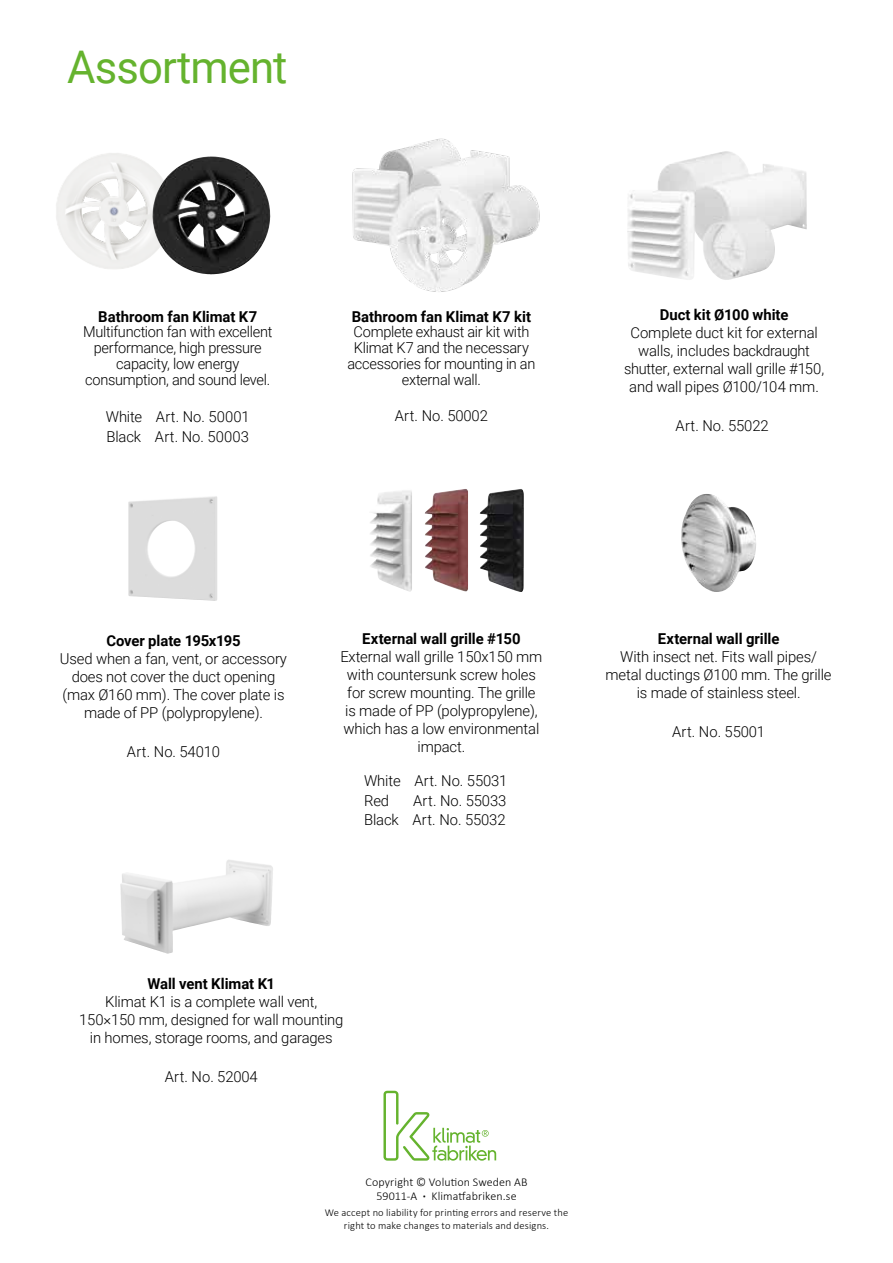
<style>
.page{position:relative;width:893px;height:1263px;background:#fff}
.page>*{position:absolute;margin:0;border:0;box-sizing:border-box;transform-origin:0 0}
.t1{font:45px "Roboto";letter-spacing:-.02em;color:#65b32e}
.t2{font:300 15px/18px "Roboto";letter-spacing:-.01em;color:#000;text-align:center}
.t3{font:700 15px "Roboto";color:#000}
.t4{font:300 12px/14.4px "Calibri";letter-spacing:.01em;color:#000;text-align:center}
.t5{font:300 10.5px/12.6px "Calibri";letter-spacing:.015em;color:#000;text-align:center}
.s1{font-weight:700}
</style>
<div class="page">
<img style="left:128px;top:496px;width:86px;height:101px">
<img style="left:627px;top:151px;width:180px;height:129px">
<img style="left:425px;top:489px;width:43px;height:102px">
<img style="left:370px;top:490px;width:42px;height:101px">
<img style="left:480px;top:489px;width:44px;height:103px">
<img style="left:681px;top:494px;width:75px;height:98px">
<img style="left:120px;top:860px;width:153px;height:94px">
<img style="left:352px;top:138px;width:188px;height:154px">
<img style="left:152px;top:156px;width:118px;height:118px">
<svg style="left:383px;top:1091px;width:113px;height:70px"></svg>
<h1 class="t1" style="left:67px;top:36px;width:222px">Assortment</h1>
<p class="t3" style="left:98px;top:306px;width:160px">Bathroom fan Klimat K7</p>
<p class="t2" style="left:83px;top:324px;width:191px;line-height:15.8px">Multifunction fan with excellent performance, high pressure capacity, low energy consumption, and sound level.</p>
<p class="t2" style="left:106px;top:406px;width:146px;line-height:19.5px;text-align:left">White Art. No. 50001<br>Black Art. No. 50003</p>
<p class="t3" style="left:352px;top:306px;width:181px">Bathroom fan Klimat K7 kit</p>
<p class="t2" style="left:347px;top:324px;width:189px;line-height:15.8px">Complete exhaust air kit with<br>Klimat K7 and the necessary accessories for mounting in an external wall.</p>
<p class="t2" style="left:395px;top:406px;width:95px">Art. No. 50002</p>
<p class="t3" style="left:660px;top:304px;width:130px">Duct kit Ø100 white</p>
<p class="t2" style="left:624px;top:323px;width:202px">Complete duct kit for external walls, includes backdraught shutter, external wall grille #150, and wall pipes Ø100/104 mm.</p>
<p class="t2" style="left:676px;top:416px;width:95px">Art. No. 55022</p>
<p class="t3" style="left:106px;top:630px;width:136px">Cover plate 195x195</p>
<p class="t2" style="left:60px;top:649px;width:229px">Used when a fan, vent, or accessory does not cover the duct opening (max Ø160 mm). The cover plate is made of PP (polypropylene).</p>
<p class="t2" style="left:127px;top:742px;width:95px">Art. No. 54010</p>
<p class="t3" style="left:362px;top:628px;width:160px">External wall grille #150</p>
<p class="t2" style="left:340px;top:647px;width:204px">External wall grille 150x150 mm with countersunk screw holes for screw mounting. The grille is made of PP (polypropylene), which has a low environmental impact.</p>
<p class="t2" style="left:364px;top:770px;width:145px;line-height:19.5px;text-align:left">White Art. No. 55031<br>Red</p>
<p class="t2" style="left:364px;top:790px;width:144px;line-height:19.5px;text-align:right">Art. No. 55033<br>Black Art. No. 55032</p>
<p class="t3" style="left:658px;top:628px;width:123px">External wall grille</p>
<p class="t2" style="left:606px;top:647px;width:227px">With insect net. Fits wall pipes/ metal ductings Ø100 mm. The grille is made of stainless steel.</p>
<p class="t2" style="left:672px;top:722px;width:95px">Art. No. 55001</p>
<p class="t3" style="left:147px;top:973px;width:129px">Wall vent Klimat K1</p>
<p class="t2" style="left:79px;top:992px;width:266px">Klimat K1 is a complete wall vent,<br>150×150 mm, designed for wall mounting in homes, storage rooms, and garages</p>
<p class="t2" style="left:165px;top:1067px;width:95px">Art. No. 52004</p>
<p class="t4" style="left:365px;top:1174px;width:164px">Copyright © Volution Sweden AB<br>59011-A <span class="s1">·</span> Klimatfabriken.se</p>
<p class="t5" style="left:325px;top:1206px;width:245px">We accept no liability for printing errors and reserve the right to make changes to materials and designs.</p>
</div>
